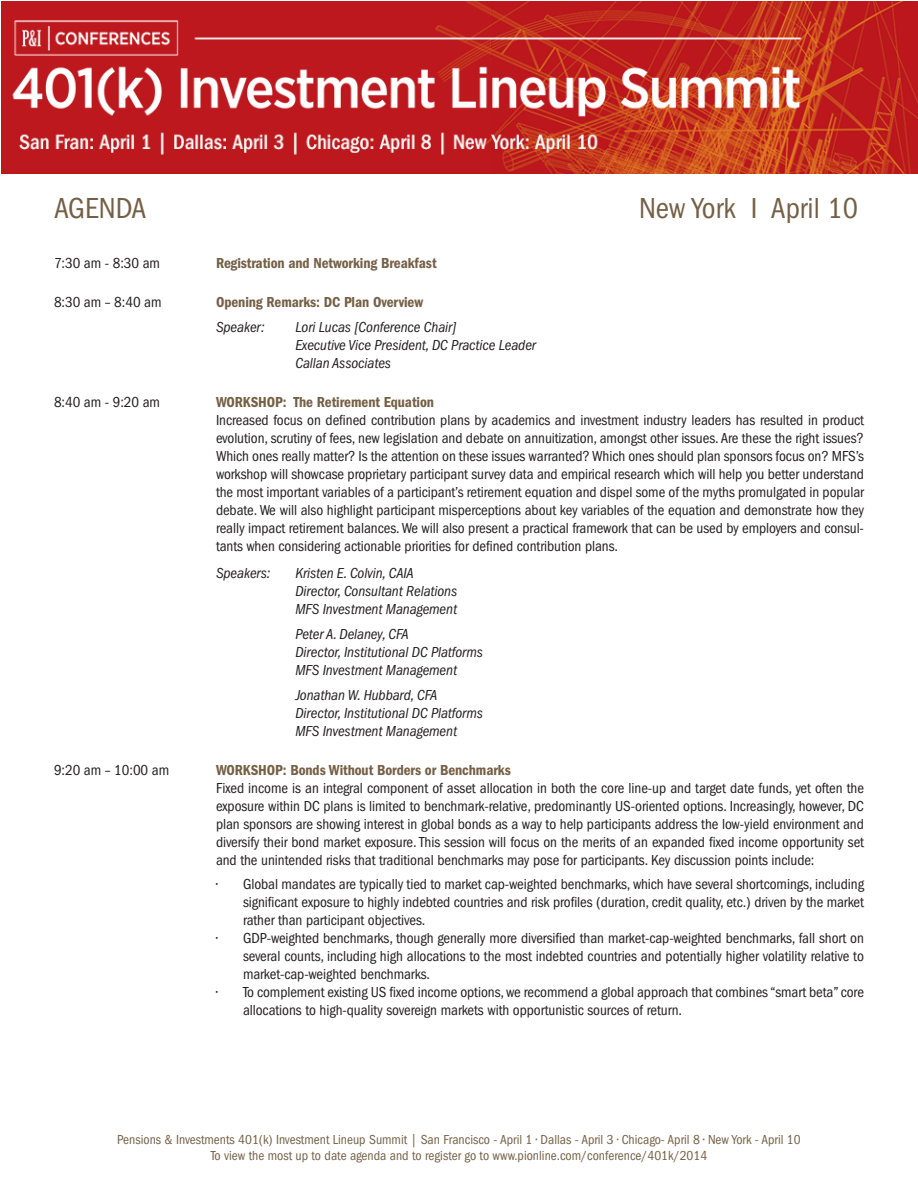
<style>
.page{position:relative;width:918px;height:1188px;background:#fff}
.page>*{position:absolute;margin:0;border:0;box-sizing:border-box;transform-origin:0 0}
.t1{font:condensed 30px "Franklin Gothic";color:#746046}
.t2{font:condensed 15px/18px "Franklin Gothic";letter-spacing:-.005em;color:#231f20;text-align:justify}
.t3{font:italic condensed 15px "Franklin Gothic";letter-spacing:-.005em;color:#231f20}
.t4{font:600 condensed 15px "Franklin Gothic";letter-spacing:-.005em;color:#746046}
.t5{font:condensed 13.5px/16.2px "Franklin Gothic";color:#746046;text-align:center}
</style>
<div class="page">
<img style="left:1px;top:1px;width:917px;height:172px">
<p class="t1" style="left:54px;top:191px;width:94px">AGENDA</p>
<p class="t1" style="left:639px;top:191px;width:221px">New York I April 10</p>
<p class="t2" style="left:54px;top:254px;width:108px">7:30 am - 8:30 am</p>
<p class="t4" style="left:216px;top:254px;width:222px">Registration and Networking Breakfast</p>
<p class="t2" style="left:54px;top:294px;width:109px">8:30 am – 8:40 am</p>
<p class="t4" style="left:216px;top:294px;width:209px">Opening Remarks: DC Plan Overview</p>
<p class="t3" style="left:216px;top:319px;width:50px">Speaker:</p>
<p class="t3" style="left:296px;top:319px;width:163px">Lori Lucas [Conference Chair]</p>
<p class="t3" style="left:296px;top:337px;width:242px">Executive Vice President, DC Practice Leader</p>
<p class="t3" style="left:296px;top:355px;width:97px">Callan Associates</p>
<p class="t2" style="left:54px;top:393px;width:108px">8:40 am - 9:20 am</p>
<p class="t4" style="left:216px;top:394px;width:220px">WORKSHOP: The Retirement Equation</p>
<p class="t2" style="left:216px;top:411px;width:650px">Increased focus on defined contribution plans by academics and investment industry leaders has resulted in product evolution, scrutiny of fees, new legislation and debate on annuitization, amongst other issues. Are these the right issues?<br>Which ones really matter? Is the attention on these issues warranted? Which ones should plan sponsors focus on? MFS’s workshop will showcase proprietary participant survey data and empirical research which will help you better understand the most important variables of a participant’s retirement equation and dispel some of the myths promulgated in popular debate. We will also highlight participant misperceptions about key variables of the equation and demonstrate how they really impact retirement balances. We will also present a practical framework that can be used by employers and consul&shy;tants when considering actionable priorities for defined contribution plans.</p>
<p class="t3" style="left:216px;top:565px;width:56px">Speakers:</p>
<p class="t3" style="left:296px;top:565px;width:120px">Kristen E. Colvin, CAIA</p>
<p class="t3" style="left:296px;top:583px;width:163px">Director, Consultant Relations</p>
<p class="t3" style="left:296px;top:601px;width:163px">MFS Investment Management</p>
<p class="t3" style="left:296px;top:625px;width:115px">Peter A. Delaney, CFA</p>
<p class="t3" style="left:296px;top:643px;width:189px">Director, Institutional DC Platforms</p>
<p class="t3" style="left:296px;top:661px;width:163px">MFS Investment Management</p>
<p class="t3" style="left:296px;top:686px;width:143px">Jonathan W. Hubbard, CFA</p>
<p class="t3" style="left:296px;top:704px;width:189px">Director, Institutional DC Platforms</p>
<p class="t3" style="left:296px;top:722px;width:163px">MFS Investment Management</p>
<p class="t2" style="left:54px;top:761px;width:117px">9:20 am – 10:00 am</p>
<p class="t4" style="left:216px;top:761px;width:296px">WORKSHOP: Bonds Without Borders or Benchmarks</p>
<p class="t2" style="left:216px;top:779px;width:650px">Fixed income is an integral component of asset allocation in both the core line-up and target date funds, yet often the exposure within DC plans is limited to benchmark-relative, predominantly US-oriented options. Increasingly, however, DC plan sponsors are showing interest in global bonds as a way to help participants address the low-yield environment and diversify their bond market exposure. This session will focus on the merits of an expanded fixed income opportunity set and the unintended risks that traditional benchmarks may pose for participants. Key discussion points include:</p>
<p class="t2" style="left:243px;top:876px;width:623px;text-indent:-27px">• Global mandates are typically tied to market cap-weighted benchmarks, which have several shortcomings, including significant exposure to highly indebted countries and risk profiles (duration, credit quality, etc.) driven by the market rather than participant objectives.</p>
<p class="t2" style="left:243px;top:930px;width:623px;text-indent:-27px">• GDP-weighted benchmarks, though generally more diversified than market-cap-weighted benchmarks, fall short on several counts, including high allocations to the most indebted countries and potentially higher volatility relative to market-cap-weighted benchmarks.</p>
<p class="t2" style="left:243px;top:984px;width:623px;text-indent:-27px">• To complement existing US fixed income options, we recommend a global approach that combines “smart beta” core allocations to high-quality sovereign markets with opportunistic sources of return.</p>
<p class="t5" style="left:117px;top:1132px;width:685px">Pensions &amp; Investments 401(k) Investment Lineup Summit | San Francisco - April 1 • Dallas - April 3 • Chicago- April 8 • New York - April 10<br>To view the most up to date agenda and to register go to www.pionline.com/conference/401k/2014</p>
</div>
